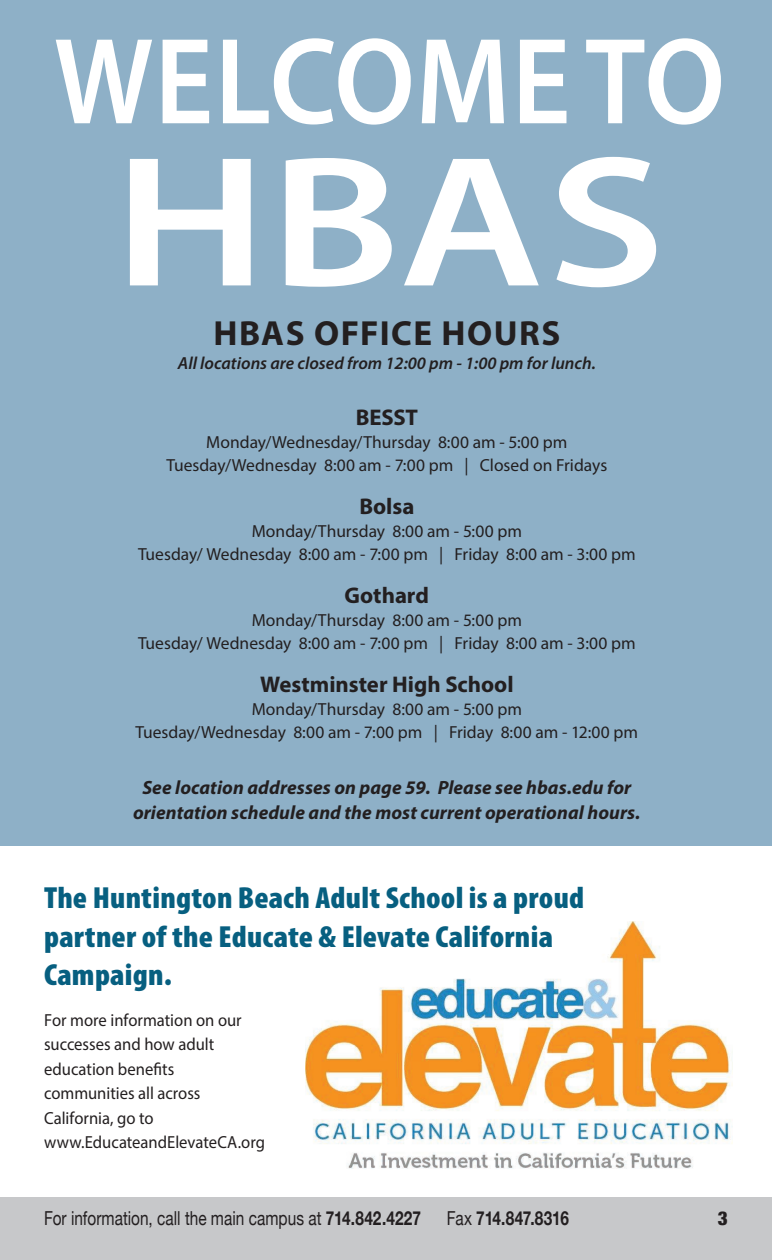
<style>
.page{position:relative;width:772px;height:1260px;background:#fff}
.page>*{position:absolute;margin:0;border:0;box-sizing:border-box;transform-origin:0 0}
.t1{font:600 187.6px "Myriad Pro";color:#fff;scale:1.21 1}
.t2{font:600 124.08px "Myriad Pro";letter-spacing:.005em;color:#fff;scale:.92 1}
.President_Letter{font:700 35px "Myriad Pro";letter-spacing:.04em;color:#231f20}
.t3{font:900 condensed 30.62px/38.5px "Myriad Pro";letter-spacing:.005em;color:#075f80;scale:1.05 1}
.Body_copy{font:700 22.75px "Myriad Pro";color:#231f20}
.Body_copy-2{font:italic 700 19.25px/24.5px "Myriad Pro";letter-spacing:.005em;color:#231f20;text-align:center}
.t4{font:19.25px "Helvetica Neue";color:#231f20;scale:.8 1}
.t5{font:700 19.25px "Helvetica Neue";letter-spacing:-.015em;color:#231f20;scale:.8 1}
.t6{font:900 condensed 19.25px "Helvetica Neue";color:#231f20}
.Body_copy-3{font:17.5px/22.8px "Myriad Pro";color:#231f20;text-align:center}
.President_Letter-2{font:17.5px/24.5px "Myriad Pro";color:#231f20;scale:.95 1}
.t7{font:italic 600 17.5px "Myriad Pro";color:#231f20}
.s1{font-weight:700}
.s2{font-weight:400}
</style>
<div class="page">
<div style="left:0;top:1197px;width:772px;height:63px;background:#c7c8ca"></div>
<div style="left:0;top:0;width:772px;height:845px;background:#8eb0c7"></div>
<img style="left:305px;top:921px;width:427px;height:248px">
<p class="t2" style="left:54px;top:3px;width:731px">WELCOME TO</p>
<p class="t1" style="left:114px;top:103px;width:457px">HBAS</p>
<p class="President_Letter" style="left:213px;top:310px;width:348px">HBAS OFFICE HOURS</p>
<p class="t7" style="left:178px;top:352px;width:419px">All locations are closed from 12:00 pm - 1:00 pm for lunch.</p>
<p class="Body_copy" style="left:356px;top:403px;width:64px">BESST</p>
<p class="Body_copy-3" style="left:166px;top:431px;width:442px">Monday/Wednesday/Thursday 8:00 am - 5:00 pm<br>Tuesday/Wednesday 8:00 am - 7:00 pm | Closed on Fridays</p>
<p class="Body_copy" style="left:359px;top:492px;width:56px">Bolsa</p>
<p class="Body_copy-3" style="left:138px;top:519px;width:499px">Monday/Thursday 8:00 am - 5:00 pm<br>Tuesday/ Wednesday 8:00 am - 7:00 pm | Friday 8:00 am - 3:00 pm</p>
<p class="Body_copy" style="left:344px;top:581px;width:86px">Gothard</p>
<p class="Body_copy-3" style="left:138px;top:608px;width:499px">Monday/Thursday 8:00 am - 5:00 pm<br>Tuesday/ Wednesday 8:00 am - 7:00 pm | Friday 8:00 am - 3:00 pm</p>
<p class="Body_copy" style="left:260px;top:670px;width:255px">Westminster High School</p>
<p class="Body_copy-3" style="left:136px;top:697px;width:504px">Monday/Thursday 8:00 am - 5:00 pm<br>Tuesday/Wednesday 8:00 am - 7:00 pm | Friday 8:00 am - 12:00 pm</p>
<p class="Body_copy-2" style="left:133px;top:775px;width:509px">See location addresses on page 59. Please see hbas.edu for orientation schedule and the most current operational hours.</p>
<p class="t3" style="left:44px;top:878px;width:516px">The Huntington Beach Adult School is a proud partner of the Educate &amp; Elevate California<br>Campaign.</p>
<p class="President_Letter-2" style="left:44px;top:1007px;width:234px">For more information on our successes and how adult education benefits communities all across<br>California, go to www.EducateandElevateCA.org</p>
<p class="t4" style="left:44px;top:1205px;width:473px">For information, call the main campus at <span class="s1">714.842.4227</span></p>
<p class="t5" style="left:447px;top:1203px;width:154px"><span class="s2">Fax</span> 714.847.8316</p>
<p class="t6" style="left:718px;top:1203px;width:12px">3</p>
</div>
